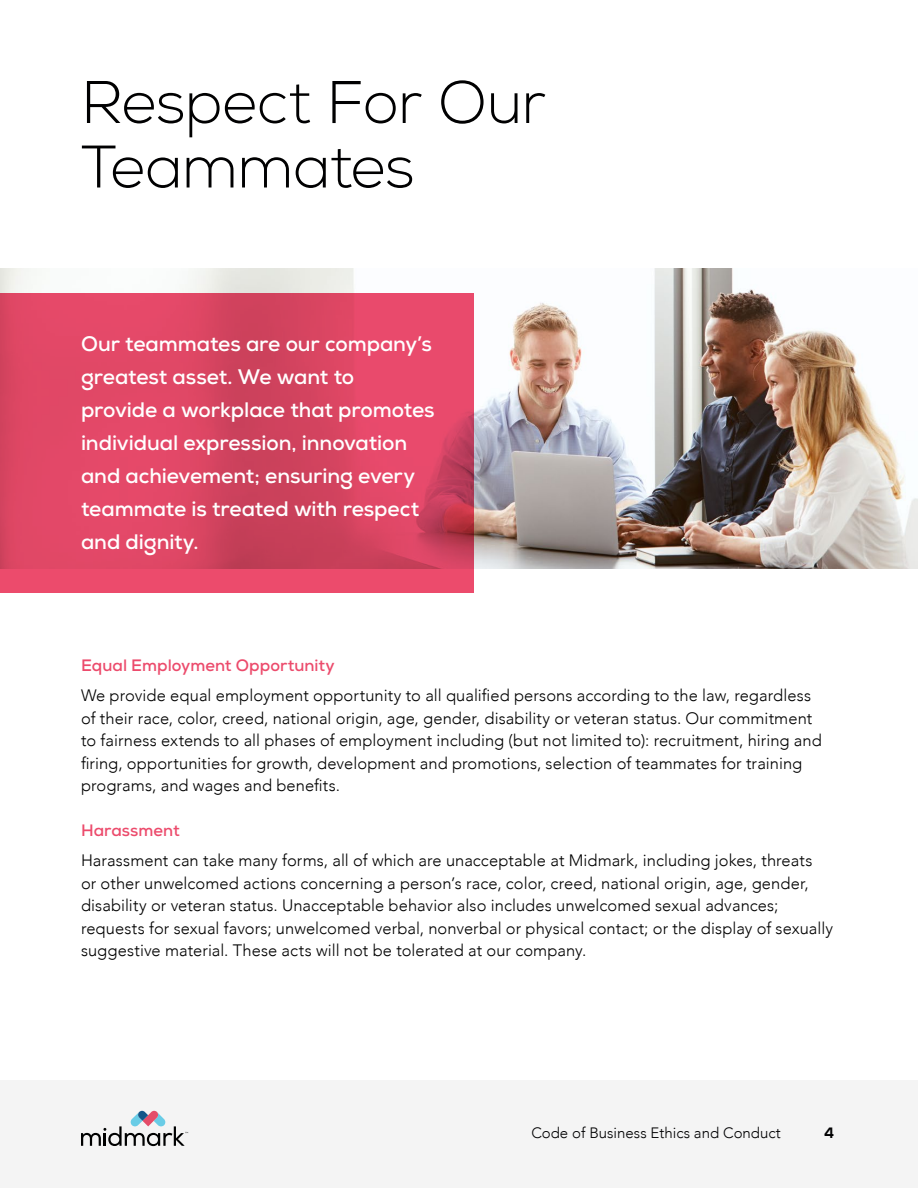
<style>
.page{position:relative;width:918px;height:1188px;background:#fff}
.page>*{position:absolute;margin:0;border:0;box-sizing:border-box;transform-origin:0 0}
.t1{font:300 60px/64.5px "Nexa";letter-spacing:-.015em;color:#000001}
.t2{font:700 21px/33px "Nexa";letter-spacing:-.005em;color:#fff}
.t3{font:300 16.5px/22.5px "Avenir";letter-spacing:.005em;color:#000001}
.t4{font:700 16.5px "Nexa";color:#ec4b6c}
.t5{font:300 15px "Avenir";color:#000001}
.t6{font:700 15px "Nexa";color:#000001}
</style>
<div class="page">
<div style="left:0;top:1080px;width:918px;height:108px;background:#f4f4f4"></div>
<svg style="left:81px;top:1110px;width:107px;height:36px"></svg>
<img style="left:0;top:269px;width:918px;height:300px">
<svg style="left:0;top:293px;width:474px;height:300px;fill:#e14866"></svg>
<h1 class="t1" style="left:81px;top:72px;width:466px">Respect For Our<br>Teammates</h1>
<p class="t2" style="left:81px;top:327px;width:355px">Our teammates are our company’s greatest asset. We want to provide a workplace that promotes individual expression, innovation and achievement; ensuring every teammate is treated with respect and dignity.</p>
<p class="t4" style="left:81px;top:655px;width:255px">Equal Employment Opportunity</p>
<p class="t3" style="left:81px;top:684px;width:742px">We provide equal employment opportunity to all qualified persons according to the law, regardless of their race, color, creed, national origin, age, gender, disability or veteran status. Our commitment to fairness extends to all phases of employment including (but not limited to): recruitment, hiring and firing, opportunities for growth, development and promotions, selection of teammates for training programs, and wages and benefits.</p>
<p class="t4" style="left:81px;top:820px;width:100px">Harassment</p>
<p class="t3" style="left:81px;top:849px;width:754px">Harassment can take many forms, all of which are unacceptable at Midmark, including jokes, threats<br>or other unwelcomed actions concerning a person’s race, color, creed, national origin, age, gender, disability or veteran status. Unacceptable behavior also includes unwelcomed sexual advances; requests for sexual favors; unwelcomed verbal, nonverbal or physical contact; or the display of sexually suggestive material. These acts will not be tolerated at our company.</p>
<p class="t5" style="left:531px;top:1124px;width:251px">Code of Business Ethics and Conduct</p>
<p class="t6" style="left:824px;top:1124px;width:12px">4</p>
</div>
